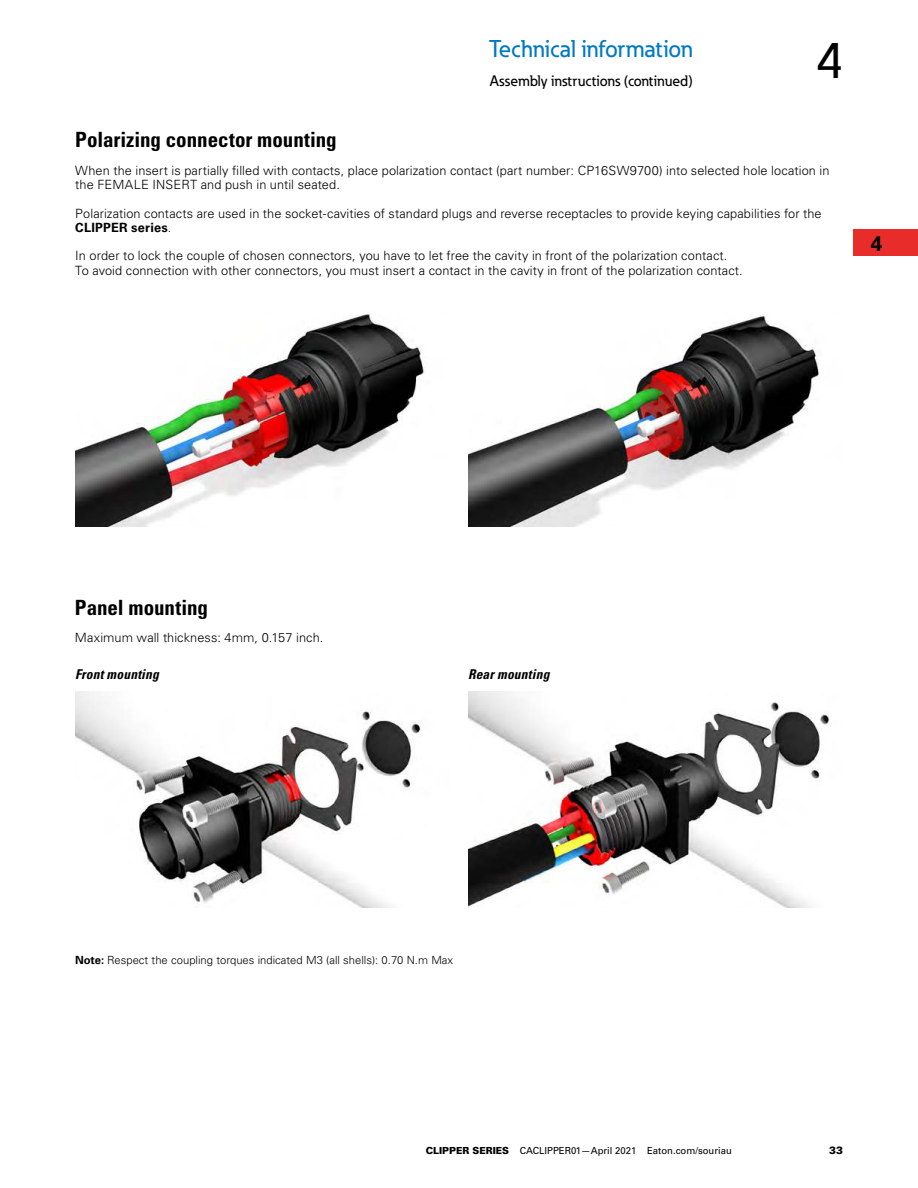
<style>
.page{position:relative;width:918px;height:1188px;background:#fff}
.page>*{position:absolute;margin:0;border:0;box-sizing:border-box;transform-origin:0 0}
.t1{font:500 51px "Eaton";color:#000}
.t2{font:500 24px "Eaton";color:#0079c2}
.t3{font:700 condensed 21px "Univers LT Pro";color:#000}
.t4{font:700 21px "Univers LT Pro 65";color:#000}
.t5{font:500 15px "Eaton";letter-spacing:.01em;color:#000}
.t6{font:italic 700 condensed 13.5px "Univers LT Pro";letter-spacing:.015em;color:#000}
.t7{font:300 12.75px/14.2px "Univers LT Pro 45";letter-spacing:.005em;color:#000}
.t8{font:700 12.75px "Univers LT Pro 65";letter-spacing:.02em;color:#000}
.t9{font:300 11.25px "Univers LT Pro 45";color:#000}
.t10{font:900 10.5px "Univers LT Pro 75";color:#000}
.t11{font:9.75px "Univers LT Pro 55 Roman";color:#000}
.s1{font-family:"Univers LT Pro 45";font-weight:300}
.s2{font-family:"Univers LT Pro 65";font-weight:700}
.s3{font-family:"Univers LT Pro 75";font-weight:900}
</style>
<div class="page">
<img style="left:75px;top:314px;width:351px;height:212px">
<img style="left:75px;top:692px;width:346px;height:216px">
<img style="left:468px;top:692px;width:361px;height:216px">
<img style="left:468px;top:316px;width:351px;height:210px">
<div style="left:854px;top:229px;width:64px;height:27px;background:#e72c2a"></div>
<h2 class="t2" style="left:489px;top:35px;width:205px">Technical information</h2>
<p class="t5" style="left:490px;top:76px;width:204px">Assembly instructions (continued)</p>
<h1 class="t1" style="left:816px;top:31px;width:29px">4</h1>
<h3 class="t3" style="left:75px;top:131px;width:263px">Polarizing connector mounting</h3>
<p class="t7" style="left:75px;top:164px;width:756px">When the insert is partially filled with contacts, place polarization contact (part number: CP16SW9700) into selected hole location in the FEMALE INSERT and push in until seated.</p>
<p class="t7" style="left:75px;top:207px;width:748px">Polarization contacts are used in the socket-cavities of standard plugs and reverse receptacles to provide keying capabilities for the</p>
<p class="t8" style="left:75px;top:222px;width:98px">CLIPPER series<span class="s1">.</span></p>
<p class="t7" style="left:75px;top:250px;width:669px">In order to lock the couple of chosen connectors, you have to let free the cavity in front of the polarization contact.<br>To avoid connection with other connectors, you must insert a contact in the cavity in front of the polarization contact.</p>
<h3 class="t4" style="left:871px;top:235px;width:13px">4</h3>
<h3 class="t3" style="left:75px;top:599px;width:135px">Panel mounting</h3>
<p class="t7" style="left:75px;top:632px;width:250px">Maximum wall thickness: 4mm, 0.157 inch.</p>
<p class="t6" style="left:75px;top:670px;width:85px">Front mounting</p>
<p class="t6" style="left:468px;top:670px;width:83px">Rear mounting</p>
<p class="t9" style="left:75px;top:955px;width:380px"><span class="s2">Note:</span> Respect the coupling torques indicated M3 (all shells): 0.70 N.m Max</p>
<p class="t11" style="left:426px;top:1147px;width:308px"><span class="s3">CLIPPER SERIES</span> CACLIPPER01—April 2021 Eaton.com/souriau</p>
<p class="t10" style="left:829px;top:1146px;width:15px">33</p>
</div>
